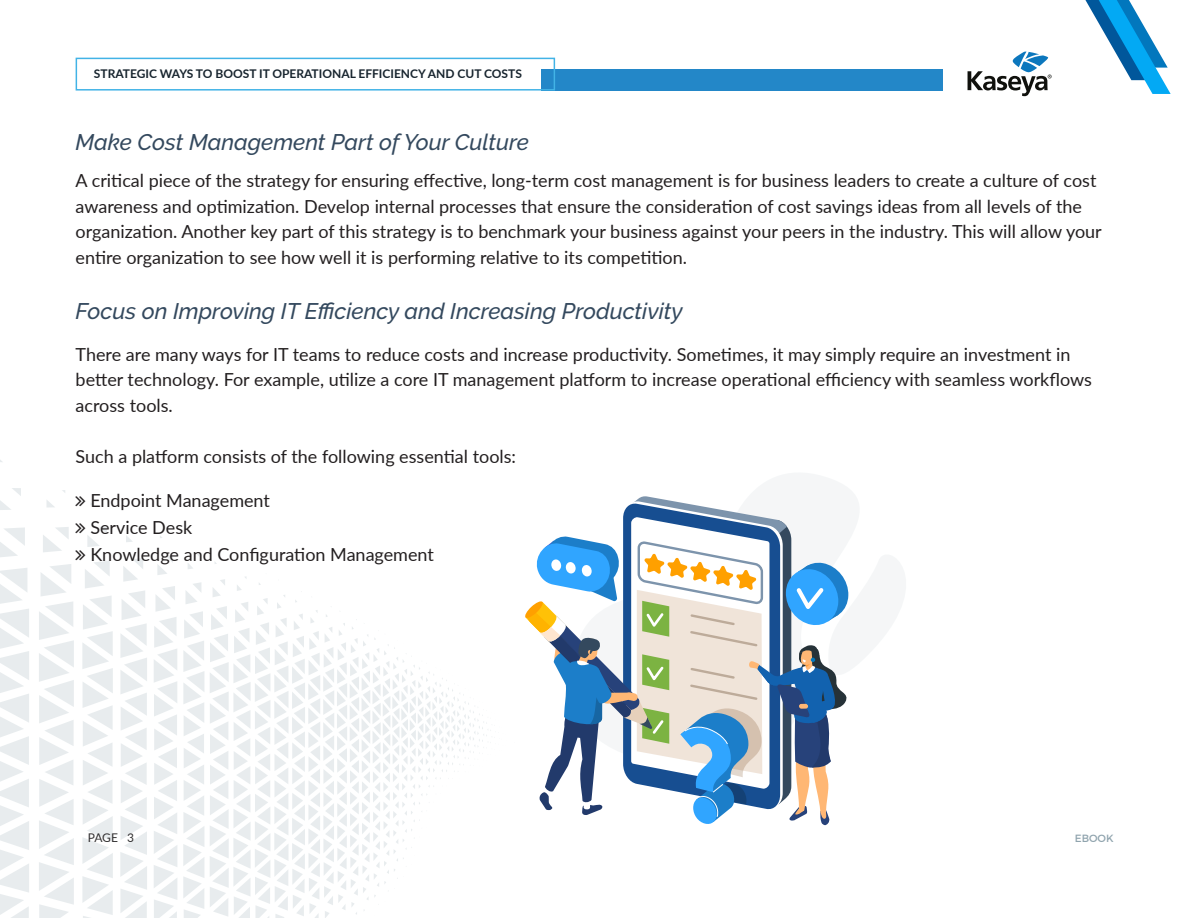
<style>
.page{position:relative;width:1188px;height:918px;background:#fff}
.page>*{position:absolute;margin:0;border:0;box-sizing:border-box;transform-origin:0 0}
.t1{font:italic 500 22.5px "Raleway";color:#34495e}
.t2{font:18px/25.5px "Lato";color:#231f20}
.t3{font:700 12px "Lato";color:#17242e}
.t4{font:12px "Lato";color:#312f30}
.t5{font:10.5px "Montserrat";letter-spacing:.01em;color:#90a4ae}
</style>
<div class="page">
<svg style="left:210px;top:576px;width:281px;height:342px"></svg>
<svg style="left:183px;top:611px;width:21px;height:307px"></svg>
<svg style="left:186px;top:582px;width:15px;height:22px"></svg>
<svg style="left:188px;top:554px;width:11px;height:15px"></svg>
<svg style="left:154px;top:586px;width:23px;height:332px"></svg>
<svg style="left:157px;top:556px;width:16px;height:19px"></svg>
<svg style="left:120px;top:590px;width:27px;height:328px"></svg>
<svg style="left:123px;top:558px;width:20px;height:24px"></svg>
<svg style="left:126px;top:535px;width:7px;height:7px"></svg>
<svg style="left:0;top:568px;width:29px;height:350px"></svg>
<svg style="left:47px;top:500px;width:7px;height:8px"></svg>
<svg style="left:0;top:527px;width:25px;height:30px"></svg>
<svg style="left:0;top:488px;width:21px;height:22px"></svg>
<svg style="left:623px;top:502px;width:139px;height:15px"></svg>
<svg style="left:525px;top:517px;width:324px;height:308px"></svg>
<div style="left:541px;top:69px;width:401px;height:22px;background:#2387c8"></div>
<div style="left:76px;top:58px;width:479px;height:33px;border:2px solid #42b3e6"></div>
<svg style="left:1085px;top:0;width:86px;height:94px"></svg>
<svg style="left:968px;top:51px;width:84px;height:45px"></svg>
<svg style="left:39px;top:526px;width:74px;height:392px"></svg>
<p class="t3" style="left:94px;top:64px;width:429px">STRATEGIC WAYS TO BOOST IT OPERATIONAL EFFICIENCY AND CUT COSTS</p>
<p class="t1" style="left:76px;top:129px;width:455px">Make Cost Management Part of Your Culture</p>
<p class="t2" style="left:76px;top:167px;width:1028px">A critical piece of the strategy for ensuring effective, long-term cost management is for business leaders to create a culture of cost awareness and optimization. Develop internal processes that ensure the consideration of cost savings ideas from all levels of the organization. Another key part of this strategy is to benchmark your business against your peers in the industry. This will allow your entire organization to see how well it is performing relative to its competition.</p>
<p class="t1" style="left:76px;top:298px;width:609px">Focus on Improving IT Efficiency and Increasing Productivity</p>
<p class="t2" style="left:76px;top:341px;width:1018px">There are many ways for IT teams to reduce costs and increase productivity. Sometimes, it may simply require an investment in better technology. For example, utilize a core IT management platform to increase operational efficiency with seamless workflows across tools.</p>
<p class="t2" style="left:76px;top:443px;width:442px">Such a platform consists of the following essential tools:</p>
<p class="t2" style="left:90px;top:487px;width:181px">Endpoint Management</p>
<p class="t2" style="left:90px;top:514px;width:103px">Service Desk</p>
<p class="t2" style="left:90px;top:541px;width:345px">Knowledge and Configuration Management</p>
<p class="t4" style="left:88px;top:829px;width:48px">PAGE 3</p>
<p class="t5" style="left:1075px;top:830px;width:40px">EBOOK</p>
</div>
